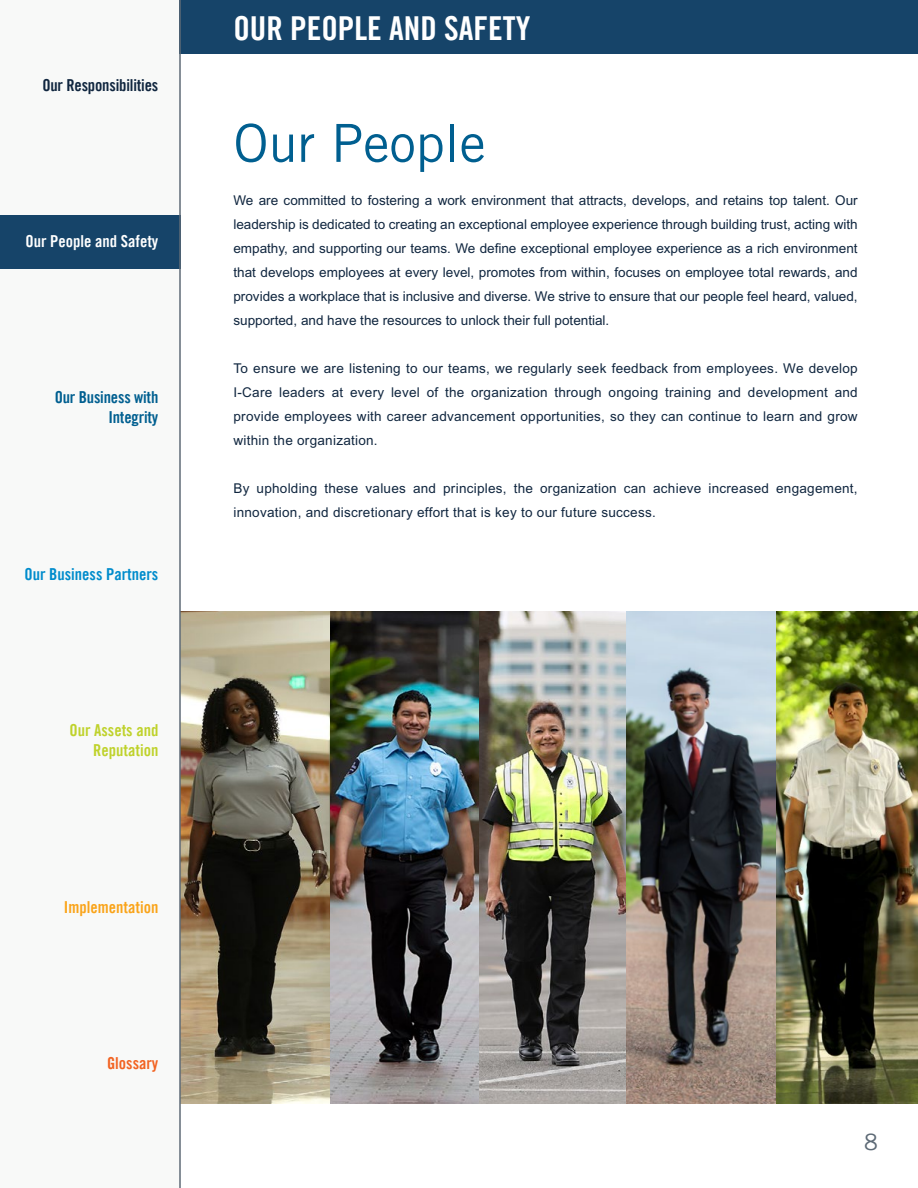
<style>
.page{position:relative;width:918px;height:1188px;background:#fff}
.page>*{position:absolute;margin:0;border:0;box-sizing:border-box;transform-origin:0 0}
.t1{font:52.5px "Trade Gothic LT Pro";color:#005f90}
.t2{font:33px "Trade Gothic LT Pro Bd Cn 20";color:#fff}
.t3{font:22.5px "Trade Gothic LT Pro";color:#5d6a76}
.t4{font:16.5px/19.5px "Trade Gothic LT Pro Bd Cn 20";letter-spacing:-.01em;color:#005f90;text-align:right}
.t5{font:16.5px/19.5px "Trade Gothic LT Pro Bd Cn 20";color:#bfd22b;text-align:right}
.t6{font:16.5px "Trade Gothic LT Pro Bd Cn 20";letter-spacing:-.01em;color:#10263f}
.t7{font:16.5px "Trade Gothic LT Pro Bd Cn 20";color:#008ccc}
.t8{font:16.5px "Trade Gothic LT Pro Bd Cn 20";color:#fff}
.t9{font:16.5px "Trade Gothic LT Pro Bd Cn 20";color:#faa41a}
.t10{font:16.5px "Trade Gothic LT Pro Bd Cn 20";color:#f26322}
.t11{font:13.5px/24px "Arial MT Std";letter-spacing:.02em;color:#10263f;text-align:justify}
</style>
<div class="page">
<div style="left:0;top:0;width:179px;height:1188px;background:#f8f9f8"></div>
<div style="left:0;top:215px;width:180px;height:54px;background:#164469"></div>
<img style="left:181px;top:611px;width:737px;height:493px">
<div style="left:179px;top:0;width:739px;height:54px;background:#164469"></div>
<hr style="left:179px;top:0;width:2px;height:1188px;background:#5d6a76">
<p class="t6" style="left:42px;top:75px;width:117px">Our Responsibilities</p>
<p class="t8" style="left:26px;top:231px;width:134px">Our People and Safety</p>
<p class="t4" style="left:55px;top:387px;width:105px">Our Business with<br>Integrity</p>
<p class="t7" style="left:25px;top:564px;width:135px">Our Business Partners</p>
<p class="t5" style="left:69px;top:720px;width:90px">Our Assets and<br>Reputation</p>
<p class="t9" style="left:64px;top:897px;width:96px">Implementation</p>
<p class="t10" style="left:107px;top:1053px;width:53px">Glossary</p>
<h2 class="t2" style="left:233px;top:8px;width:298px">OUR PEOPLE AND SAFETY</h2>
<h1 class="t1" style="left:233px;top:111px;width:254px">Our People</h1>
<p class="t11" style="left:233px;top:189px;width:626px">We are committed to fostering a work environment that attracts, develops, and retains top talent. Our leadership is dedicated to creating an exceptional employee experience through building trust, acting with empathy, and supporting our teams. We define exceptional employee experience as a rich environment that develops employees at every level, promotes from within, focuses on employee total rewards, and provides a workplace that is inclusive and diverse. We strive to ensure that our people feel heard, valued, supported, and have the resources to unlock their full potential.</p>
<p class="t11" style="left:233px;top:357px;width:626px">To ensure we are listening to our teams, we regularly seek feedback from employees. We develop I-Care leaders at every level of the organization through ongoing training and development and provide employees with career advancement opportunities, so they can continue to learn and grow within the organization.</p>
<p class="t11" style="left:233px;top:477px;width:626px">By upholding these values and principles, the organization can achieve increased engagement, innovation, and discretionary effort that is key to our future success.</p>
<h3 class="t3" style="left:864px;top:1129px;width:15px">8</h3>
</div>
